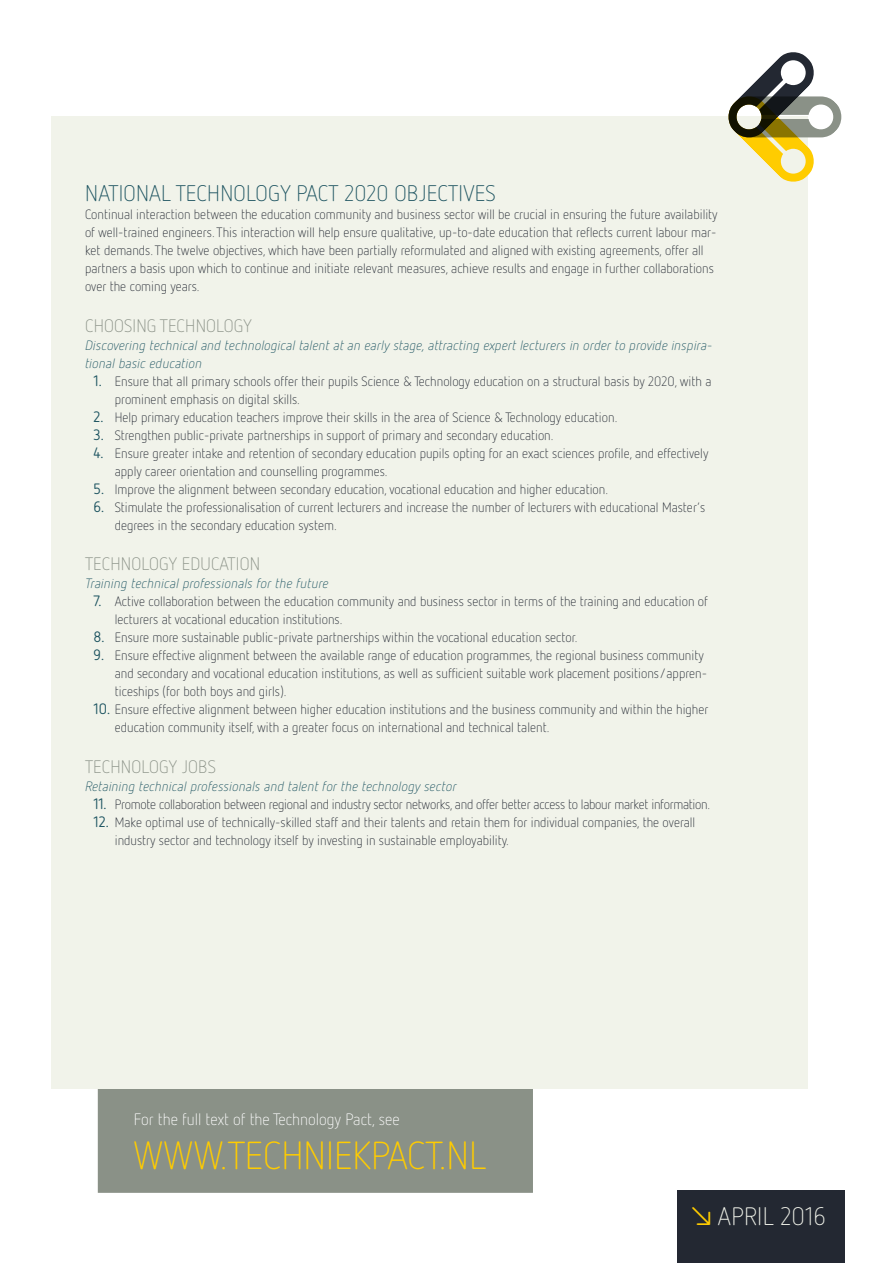
<style>
.page{position:relative;width:893px;height:1263px;background:#fff}
.page>*{position:absolute;margin:0;border:0;box-sizing:border-box;transform-origin:0 0}
.t1{font:300 39px "Netto OT";color:#fc0}
.t2{font:300 25.2px "Netto OT";letter-spacing:.01em;color:#f1f3ea}
.t3{font:300 22.5px "Netto OT";letter-spacing:.01em;color:#1c5360}
.t4{font:300 18px "Netto OT";letter-spacing:.01em;color:#8a9187}
.t5{font:300 16.5px "Netto OT";color:#fff}
.t6{font:300 13.5px/18px "Netto OT";color:#232832}
.t7{font:italic 300 13.5px/18px "Netto OT";color:#1c5360}
.t8{font:300 13.5px "Netto OT";letter-spacing:-.02em;color:#232832}
.s1{font-weight:400;font-size:15px;color:#1c5360}
.s2{font-weight:400;color:#fc0}
</style>
<div class="page">
<div style="left:98px;top:1048px;width:435px;height:145px;background:#8a9187;border:2px solid #8a9187"></div>
<div style="left:51px;top:116px;width:757px;height:973px;background:#f1f3ea"></div>
<svg style="left:728px;top:52px;width:113px;height:130px"></svg>
<div style="left:677px;top:1190px;width:167px;height:73px;background:#232832"></div>
<h3 class="t3" style="left:85px;top:180px;width:412px">NATIONAL TECHNOLOGY PACT 2020 OBJECTIVES</h3>
<p class="t6" style="left:85px;top:205px;width:634px">Continual interaction between the education community and business sector will be crucial in ensuring the future availability of well-trained engineers. This interaction will help ensure qualitative, up-to-date education that reflects current labour mar&shy;ket demands. The twelve objectives, which have been partially reformulated and aligned with existing agreements, offer all partners a basis upon which to continue and initiate relevant measures, achieve results and engage in further collaborations over the coming years.</p>
<h3 class="t4" style="left:85px;top:315px;width:168px">CHOOSING TECHNOLOGY</h3>
<p class="t7" style="left:85px;top:336px;width:629px">Discovering technical and technological talent at an early stage, attracting expert lecturers in order to provide inspira&shy;tional basic education</p>
<p class="t6" style="left:115px;top:372px;width:598px;text-indent:-21px"><span class="s1">1.</span> Ensure that all primary schools offer their pupils Science &amp; Technology education on a structural basis by 2020, with a prominent emphasis on digital skills.</p>
<p class="t6" style="left:94px;top:408px;width:525px"><span class="s1">2.</span> Help primary education teachers improve their skills in the area of Science &amp; Technology education.</p>
<p class="t6" style="left:94px;top:426px;width:461px"><span class="s1">3.</span> Strengthen public-private partnerships in support of primary and secondary education.</p>
<p class="t6" style="left:115px;top:444px;width:595px;text-indent:-21px"><span class="s1">4.</span> Ensure greater intake and retention of secondary education pupils opting for an exact sciences profile, and effectively apply career orientation and counselling programmes.</p>
<p class="t6" style="left:94px;top:480px;width:516px"><span class="s1">5.</span> Improve the alignment between secondary education, vocational education and higher education.</p>
<p class="t6" style="left:115px;top:498px;width:592px;text-indent:-21px"><span class="s1">6.</span> Stimulate the professionalisation of current lecturers and increase the number of lecturers with educational Master’s degrees in the secondary education system.</p>
<h3 class="t4" style="left:85px;top:553px;width:176px">TECHNOLOGY EDUCATION</h3>
<p class="t7" style="left:85px;top:575px;width:245px">Training technical professionals for the future</p>
<p class="t6" style="left:115px;top:592px;width:595px;text-indent:-21px"><span class="s1">7.</span> Active collaboration between the education community and business sector in terms of the training and education of lecturers at vocational education institutions.</p>
<p class="t6" style="left:94px;top:628px;width:485px"><span class="s1">8.</span> Ensure more sustainable public-private partnerships within the vocational education sector.</p>
<p class="t6" style="left:115px;top:646px;width:594px;text-indent:-21px"><span class="s1">9.</span> Ensure effective alignment between the available range of education programmes, the regional business community and secondary and vocational education institutions, as well as sufficient suitable work placement positions/appren&shy;ticeships (for both boys and girls).</p>
<p class="t6" style="left:115px;top:700px;width:595px;text-indent:-21px"><span class="s1">10.</span> Ensure effective alignment between higher education institutions and the business community and within the higher education community itself, with a greater focus on international and technical talent.</p>
<h3 class="t4" style="left:85px;top:756px;width:132px">TECHNOLOGY JOBS</h3>
<p class="t7" style="left:85px;top:777px;width:373px">Retaining technical professionals and talent for the technology sector</p>
<p class="t8" style="left:94px;top:796px;width:618px"><span class="s1">11.</span> Promote collaboration between regional and industry sector networks, and offer better access to labour market information.</p>
<p class="t6" style="left:115px;top:813px;width:582px;text-indent:-21px"><span class="s1">12.</span> Make optimal use of technically-skilled staff and their talents and retain them for individual companies, the overall industry sector and technology itself by investing in sustainable employability.</p>
<p class="t5" style="left:134px;top:1109px;width:267px">For the full text of the Technology Pact, see</p>
<h1 class="t1" style="left:134px;top:1131px;width:354px">WWW.TECHNIEKPACT.NL</h1>
<h2 class="t2" style="left:685px;top:1200px;width:142px"><span class="s2">↘</span>APRIL 2016</h2>
</div>
